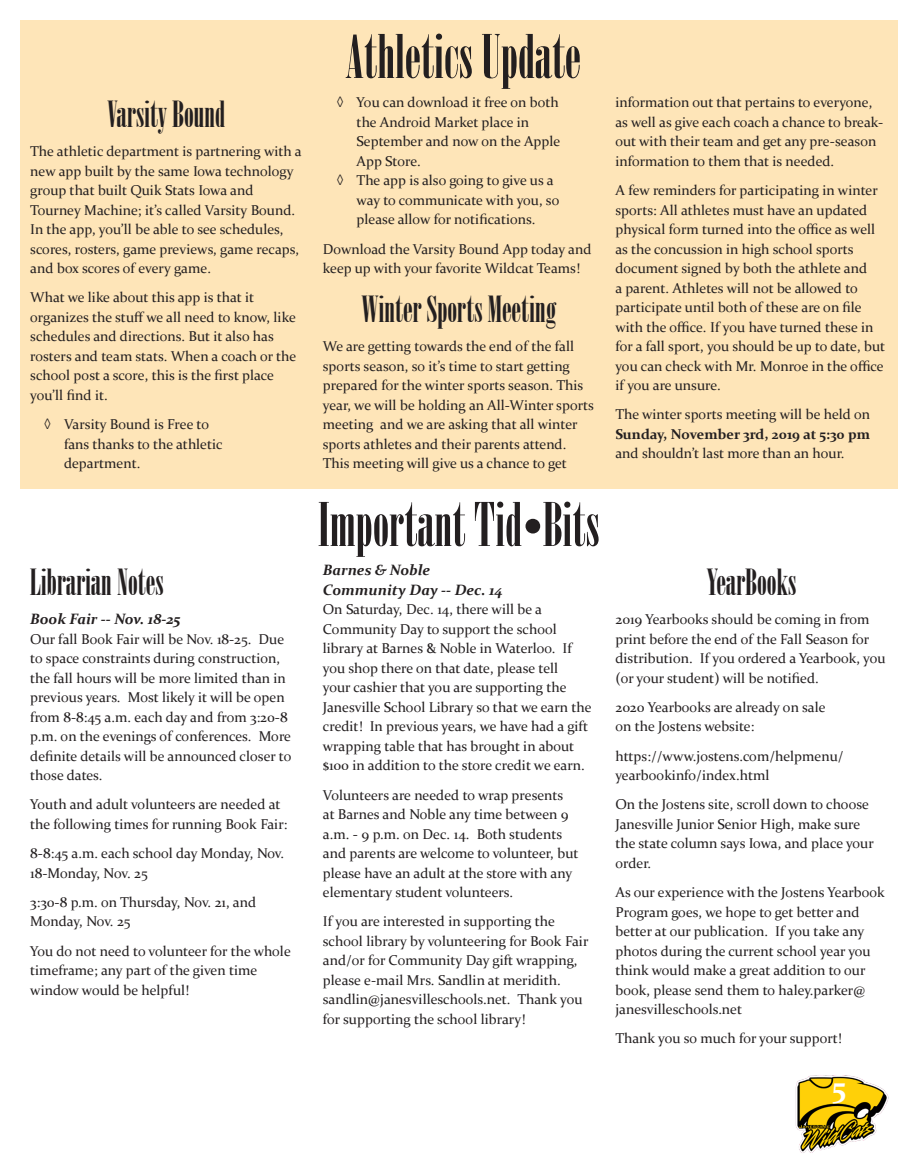
<style>
.page{position:relative;width:917px;height:1170px;background:#fff}
.page>*{position:absolute;margin:0;border:0;box-sizing:border-box;transform-origin:0 0}
.Subheading1{font:60px "Onyx";color:#231f20}
.SubHeading2{font:36px "Onyx";color:#231f20}
.Paragraph_Style_1{font:36px "Onyx";color:#231f20}
.t1{font:700 30px "Constantia";color:#fff}
.Subheading3{font:italic 700 15px/19.5px "Constantia";color:#231f20}
.Paragraph_Style_1-2{font:14.25px/19.5px "Constantia";color:#231f20}
.s1{font-weight:700}
</style>
<div class="page">
<img style="left:795px;top:1075px;width:93px;height:78px">
<div style="left:21px;top:21px;width:876px;height:468px;background:#fee5b8"></div>
<p class="SubHeading2" style="left:107px;top:93px;width:119px">Varsity Bound</p>
<p class="Paragraph_Style_1-2" style="left:30px;top:141px;width:273px">The athletic department is partnering with a new app built by the same Iowa technology group that built Quik Stats Iowa and Tourney Machine; it’s called Varsity Bound.<br>In the app, you’ll be able to see schedules, scores, rosters, game previews, game recaps, and box scores of every game.</p>
<p class="Paragraph_Style_1-2" style="left:30px;top:287px;width:267px">What we like about this app is that it organizes the stuff we all need to know, like schedules and directions. But it also has rosters and team stats. When a coach or the school post a score, this is the first place you’ll find it.</p>
<p class="Paragraph_Style_1-2" style="left:64px;top:414px;width:160px;text-indent:-20px">◊ Varsity Bound is Free to fans thanks to the athletic department.</p>
<p class="Paragraph_Style_1" style="left:30px;top:561px;width:135px">Librarian Notes</p>
<p class="Subheading3" style="left:30px;top:608px;width:152px">Book Fair -- Nov. 18-25</p>
<p class="Paragraph_Style_1-2" style="left:30px;top:628px;width:263px">Our fall Book Fair will be Nov. 18-25. Due to space constraints during construction, the fall hours will be more limited than in previous years. Most likely it will be open from 8-8:45 a.m. each day and from 3:20-8 p.m. on the evenings of conferences. More definite details will be announced closer to those dates.</p>
<p class="Paragraph_Style_1-2" style="left:30px;top:794px;width:259px">Youth and adult volunteers are needed at the following times for running Book Fair:</p>
<p class="Paragraph_Style_1-2" style="left:30px;top:843px;width:255px">8-8:45 a.m. each school day Monday, Nov.<br>18-Monday, Nov. 25</p>
<p class="Paragraph_Style_1-2" style="left:30px;top:892px;width:227px">3:30-8 p.m. on Thursday, Nov. 21, and<br>Monday, Nov. 25</p>
<p class="Paragraph_Style_1-2" style="left:30px;top:940px;width:262px">You do not need to volunteer for the whole timeframe; any part of the given time window would be helpful!</p>
<p class="Subheading1" style="left:345px;top:22px;width:237px">Athletics Update</p>
<p class="Paragraph_Style_1-2" style="left:356px;top:92px;width:205px;text-indent:-20px">◊ You can download it free on both the Android Market place in<br>September and now on the Apple<br>App Store.</p>
<p class="Paragraph_Style_1-2" style="left:356px;top:170px;width:204px;text-indent:-20px">◊ The app is also going to give us a way to communicate with you, so please allow for notifications.</p>
<p class="Paragraph_Style_1-2" style="left:323px;top:238px;width:270px">Download the Varsity Bound App today and keep up with your favorite Wildcat Teams!</p>
<p class="SubHeading2" style="left:361px;top:288px;width:197px">Winter Sports Meeting</p>
<p class="Paragraph_Style_1-2" style="left:323px;top:336px;width:273px">We are getting towards the end of the fall sports season, so it’s time to start getting prepared for the winter sports season. This year, we will be holding an All-Winter sports meeting and we are asking that all winter sports athletes and their parents attend.<br>This meeting will give us a chance to get</p>
<p class="Subheading1" style="left:318px;top:490px;width:282px">Important Tid•Bits</p>
<p class="Subheading3" style="left:323px;top:560px;width:181px">Barnes &amp; Noble<br>Community Day -- Dec. 14</p>
<p class="Paragraph_Style_1-2" style="left:323px;top:599px;width:270px">On Saturday, Dec. 14, there will be a Community Day to support the school library at Barnes &amp; Noble in Waterloo. If you shop there on that date, please tell<br>your cashier that you are supporting the Janesville School Library so that we earn the credit! In previous years, we have had a gift wrapping table that has brought in about $100 in addition to the store credit we earn.</p>
<p class="Paragraph_Style_1-2" style="left:323px;top:784px;width:257px">Volunteers are needed to wrap presents at Barnes and Noble any time between 9 a.m. - 9 p.m. on Dec. 14. Both students and parents are welcome to volunteer, but please have an adult at the store with any elementary student volunteers.</p>
<p class="Paragraph_Style_1-2" style="left:323px;top:911px;width:267px">If you are interested in supporting the school library by volunteering for Book Fair and/or for Community Day gift wrapping, please e-mail Mrs. Sandlin at meridith. sandlin@janesvilleschools.net. Thank you for supporting the school library!</p>
<p class="Paragraph_Style_1-2" style="left:615px;top:92px;width:269px">information out that pertains to everyone, as well as give each coach a chance to break&shy;out with their team and get any pre-season information to them that is needed.</p>
<p class="Paragraph_Style_1-2" style="left:615px;top:180px;width:271px">A few reminders for participating in winter sports: All athletes must have an updated physical form turned into the office as well as the concussion in high school sports document signed by both the athlete and<br>a parent. Athletes will not be allowed to participate until both of these are on file with the office. If you have turned these in for a fall sport, you should be up to date, but you can check with Mr. Monroe in the office if you are unsure.</p>
<p class="Paragraph_Style_1-2" style="left:615px;top:404px;width:256px;text-align:justify">The winter sports meeting will be held on <span class="s1">Sunday, November 3rd, 2019 at 5:30 pm </span>and shouldn’t last more than an hour.</p>
<p class="SubHeading2" style="left:707px;top:561px;width:91px">YearBooks</p>
<p class="Paragraph_Style_1-2" style="left:615px;top:609px;width:271px">2019 Yearbooks should be coming in from print before the end of the Fall Season for distribution. If you ordered a Yearbook, you (or your student) will be notified.</p>
<p class="Paragraph_Style_1-2" style="left:615px;top:697px;width:211px">2020 Yearbooks are already on sale on the Jostens website:</p>
<p class="Paragraph_Style_1-2" style="left:615px;top:745px;width:229px">https://www.jostens.com/helpmenu/ yearbookinfo/index.html</p>
<p class="Paragraph_Style_1-2" style="left:615px;top:794px;width:260px">On the Jostens site, scroll down to choose<br>Janesville Junior Senior High, make sure the state column says Iowa, and place your order.</p>
<p class="Paragraph_Style_1-2" style="left:615px;top:882px;width:271px">As our experience with the Jostens Yearbook Program goes, we hope to get better and better at our publication. If you take any photos during the current school year you think would make a great addition to our book, please send them to haley.parker@ janesvilleschools.net</p>
<p class="Paragraph_Style_1-2" style="left:615px;top:1028px;width:228px">Thank you so much for your support!</p>
<h3 class="t1" style="left:832px;top:1066px;width:16px">5</h3>
</div>
